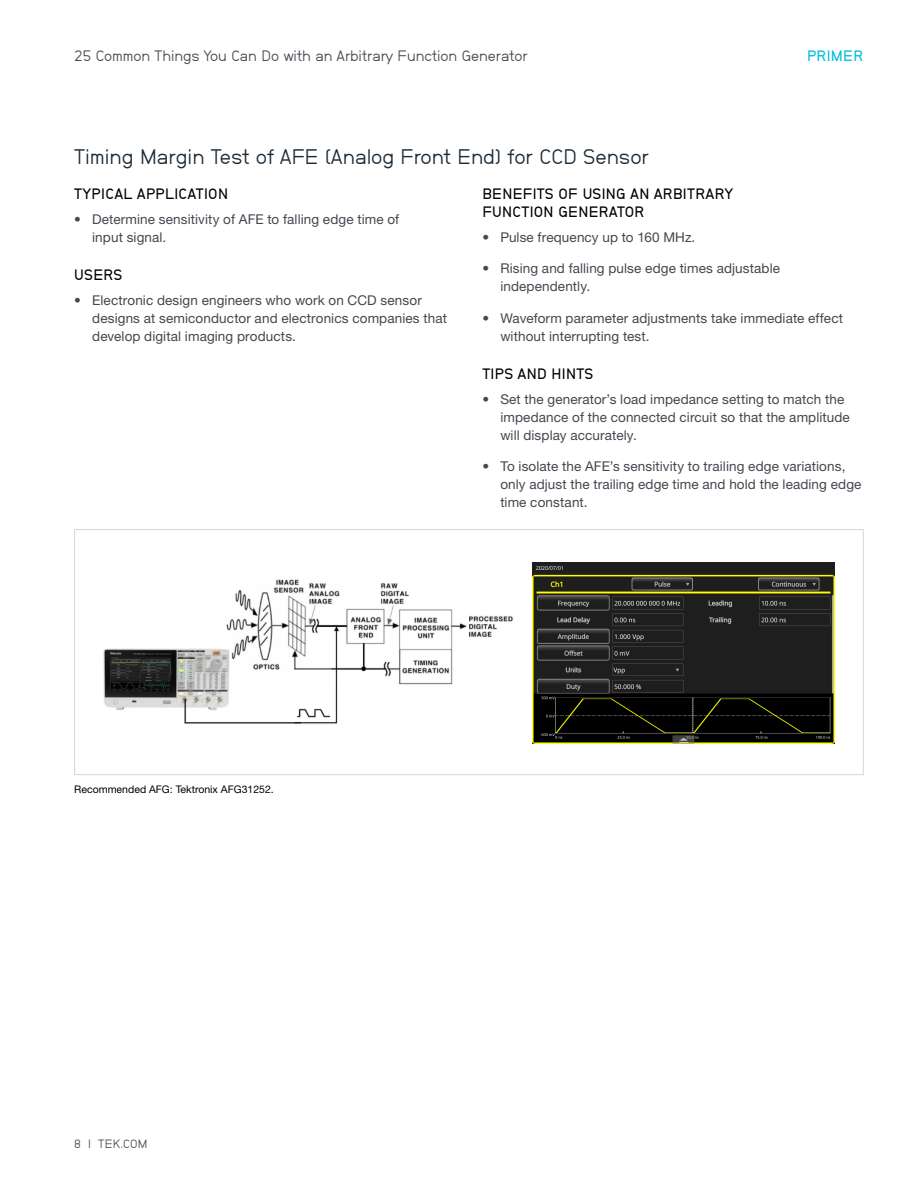
<style>
.page{position:relative;width:918px;height:1188px;background:#fff}
.page>*{position:absolute;margin:0;border:0;box-sizing:border-box;transform-origin:0 0}
.t1{font:21px "Neubau Grotesk Nor";color:#1b2a35}
.t2{font:15px/18px "Neubau Grotesk Hal";letter-spacing:.02em;color:#000}
.t3{font:15px "Neubau Grotesk Nor";color:#43474f}
.t4{font:15px "Neubau Grotesk Hal";letter-spacing:.02em;color:#00bfdf}
.t5{font:13.5px/18px "Helvetica Neue LT Std";letter-spacing:.01em;color:#43474f}
.t6{font:12px "Neubau Grotesk Nor";letter-spacing:.015em;color:#43474f}
.t7{font:10.5px "Helvetica Neue LT Std";color:#000}
</style>
<div class="page">
<img style="left:103px;top:579px;width:410px;height:145px">
<img style="left:532px;top:562px;width:303px;height:182px">
<div style="left:74px;top:529px;width:790px;height:246px;border:1px solid #d5d7d8"></div>
<p class="t3" style="left:74px;top:47px;width:455px">25 Common Things You Can Do with an Arbitrary Function Generator</p>
<p class="t4" style="left:807px;top:46px;width:58px">PRIMER</p>
<h1 class="t1" style="left:74px;top:144px;width:576px">Timing Margin Test of AFE (Analog Front End) for CCD Sensor</h1>
<p class="t2" style="left:74px;top:184px;width:155px">TYPICAL APPLICATION</p>
<p class="t5" style="left:92px;top:210px;width:308px;text-indent:-18px">• Determine sensitivity of AFE to falling edge time of input signal.</p>
<p class="t2" style="left:74px;top:265px;width:50px">USERS</p>
<p class="t5" style="left:92px;top:291px;width:356px;text-indent:-18px">• Electronic design engineers who work on CCD sensor designs at semiconductor and electronics companies that develop digital imaging products.</p>
<p class="t2" style="left:482px;top:184px;width:252px">BENEFITS OF USING AN ARBITRARY<br>FUNCTION GENERATOR</p>
<p class="t5" style="left:482px;top:228px;width:214px">• Pulse frequency up to 160 MHz.</p>
<p class="t5" style="left:500px;top:259px;width:281px;text-indent:-18px">• Rising and falling pulse edge times adjustable independently.</p>
<p class="t5" style="left:500px;top:309px;width:344px;text-indent:-18px">• Waveform parameter adjustments take immediate effect without interrupting test.</p>
<p class="t2" style="left:482px;top:364px;width:112px">TIPS AND HINTS</p>
<p class="t5" style="left:500px;top:390px;width:351px;text-indent:-18px">• Set the generator’s load impedance setting to match the impedance of the connected circuit so that the amplitude will display accurately.</p>
<p class="t5" style="left:500px;top:457px;width:363px;text-indent:-18px">• To isolate the AFE’s sensitivity to trailing edge variations, only adjust the trailing edge time and hold the leading edge time constant.</p>
<p class="t7" style="left:74px;top:783px;width:201px">Recommended AFG: Tektronix AFG31252.</p>
<p class="t6" style="left:74px;top:1137px;width:75px">8 | TEK.COM</p>
</div>
